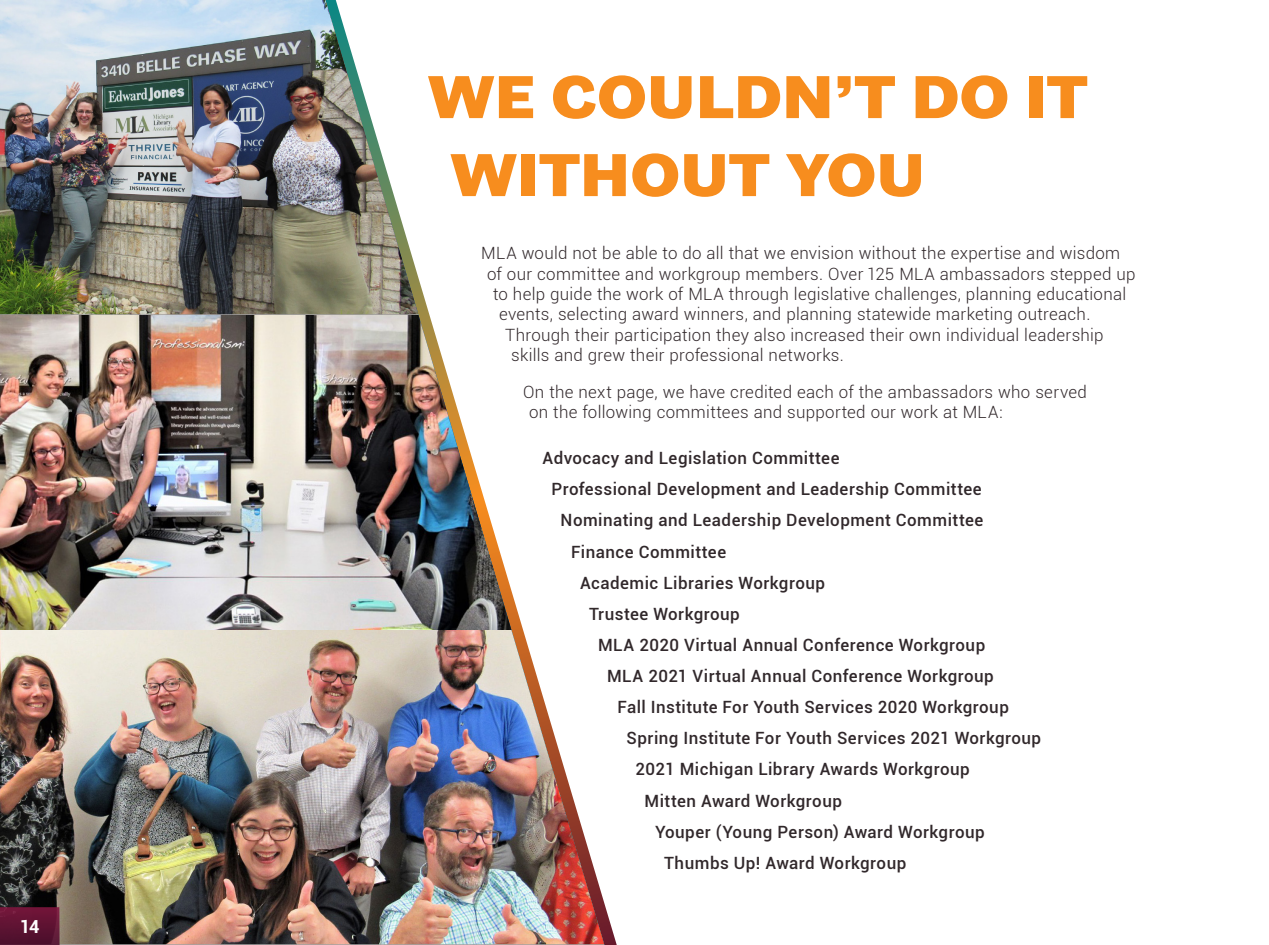
<style>
.page{position:relative;width:1269px;height:945px;background:#fff}
.page>*{position:absolute;margin:0;border:0;box-sizing:border-box;transform-origin:0 0}
.t1{font:700 63px/78px "Maple";letter-spacing:.01em;color:#f78d1e}
.t2{font:700 18px "Roboto";color:#fff}
.t3{font:300 16.95px/20.2px "Roboto";letter-spacing:.02em;color:#31282b}
.t4{font:500 16.95px "Roboto";letter-spacing:.025em;color:#31282b}
</style>
<div class="page">
<img style="left:0;top:629px;width:604px;height:315px">
<img style="left:0;top:0;width:418px;height:314px">
<img style="left:0;top:315px;width:511px;height:315px">
<svg style="left:0;top:907px;width:60px;height:38px;background:#601434"></svg>
<p class="t2" style="left:20px;top:914px;width:21px">14</p>
<p class="t1" style="left:450px;top:60px;width:639px;text-indent:-22px">WE COULDN’T DO IT<br>WITHOUT YOU</p>
<p class="t3" style="left:481px;top:243px;width:641px">MLA would not be able to do all that we envision without the expertise and wisdom</p>
<p class="t3" style="left:487px;top:263px;width:650px">of our committee and workgroup members. Over 125 MLA ambassadors stepped up</p>
<p class="t3" style="left:493px;top:283px;width:635px">to help guide the work of MLA through legislative challenges, planning educational</p>
<p class="t3" style="left:499px;top:304px;width:593px">events, selecting award winners, and planning statewide marketing outreach.</p>
<p class="t3" style="left:505px;top:324px;width:600px">Through their participation they also increased their own individual leadership</p>
<p class="t3" style="left:511px;top:344px;width:334px">skills and grew their professional networks.</p>
<p class="t3" style="left:529px;top:381px;width:559px;text-indent:-6px">On the next page, we have credited each of the ambassadors who served on the following committees and supported our work at MLA:</p>
<p class="t4" style="left:543px;top:446px;width:298px">Advocacy and Legislation Committee</p>
<p class="t4" style="left:552px;top:477px;width:432px">Professional Development and Leadership Committee</p>
<p class="t4" style="left:561px;top:509px;width:424px">Nominating and Leadership Development Committee</p>
<p class="t4" style="left:571px;top:540px;width:157px">Finance Committee</p>
<p class="t4" style="left:580px;top:571px;width:247px">Academic Libraries Workgroup</p>
<p class="t4" style="left:589px;top:602px;width:152px">Trustee Workgroup</p>
<p class="t4" style="left:598px;top:633px;width:389px">MLA 2020 Virtual Annual Conference Workgroup</p>
<p class="t4" style="left:607px;top:664px;width:388px">MLA 2021 Virtual Annual Conference Workgroup</p>
<p class="t4" style="left:618px;top:695px;width:393px">Fall Institute For Youth Services 2020 Workgroup</p>
<p class="t4" style="left:627px;top:726px;width:416px">Spring Institute For Youth Services 2021 Workgroup</p>
<p class="t4" style="left:636px;top:758px;width:336px">2021 Michigan Library Awards Workgroup</p>
<p class="t4" style="left:645px;top:789px;width:199px">Mitten Award Workgroup</p>
<p class="t4" style="left:655px;top:820px;width:331px">Youper (Young Person) Award Workgroup</p>
<p class="t4" style="left:664px;top:851px;width:244px">Thumbs Up! Award Workgroup</p>
</div>
